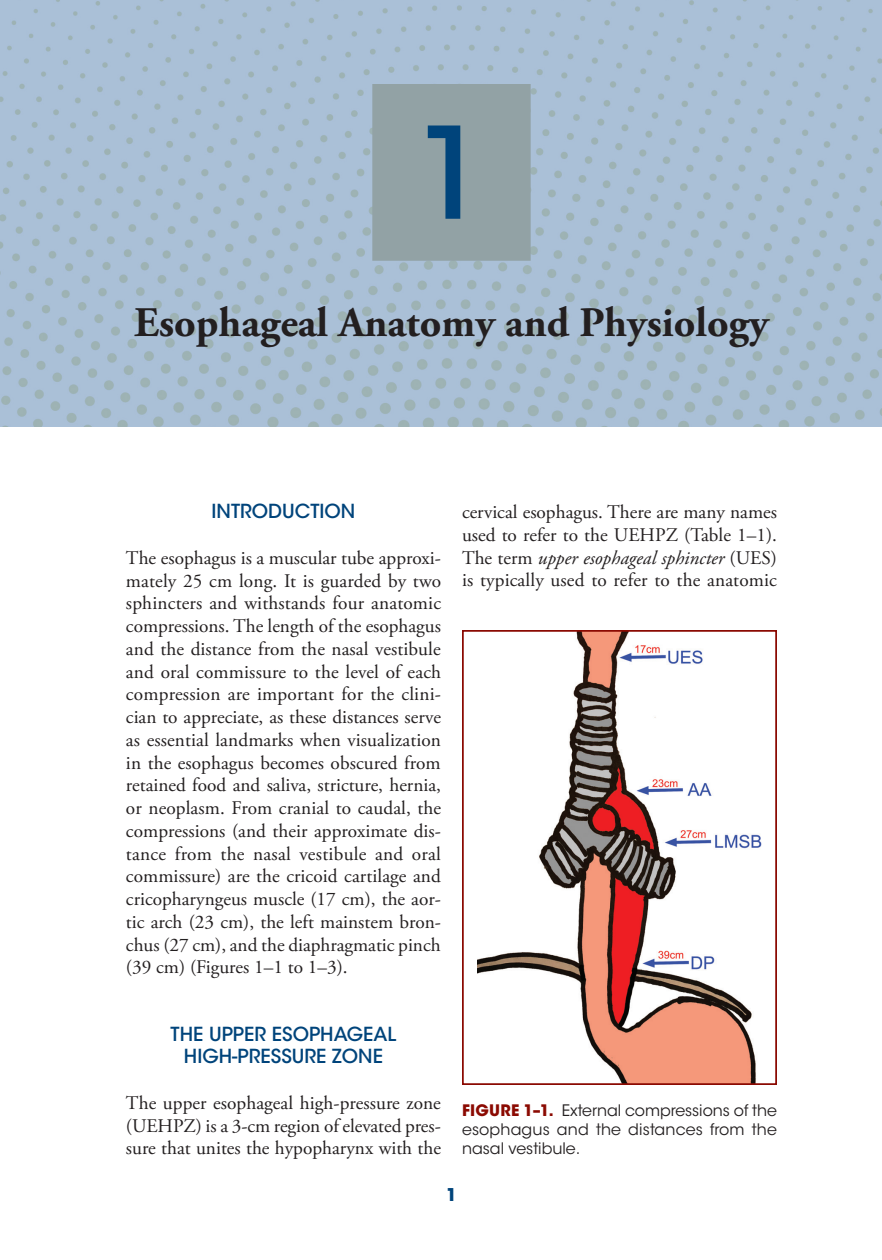
<style>
.page{position:relative;width:882px;height:1260px;background:#fff}
.page>*{position:absolute;margin:0;border:0;box-sizing:border-box;transform-origin:0 0}
.t1{font:500 126px "ITC Avant Garde Std";color:#00447b}
.t2{font:700 42px "Adobe Garamond Pro";color:#231f20}
.t3{font:19.25px/22.8px "Adobe Garamond Pro";color:#231f20;text-align:justify}
.t4{font:500 19.25px/22.8px "ITC Avant Garde Std";color:#00447b}
.t5{font:700 17.5px "ITC Avant Garde Std";color:#00447b}
.t6{font:15.75px/19.2px "ITC Avant Garde Std";color:#231f20;text-align:justify}
.s1{font-style:italic}
.s2{font-weight:700;color:#8b0a02}
</style>
<div class="page">
<img style="left:0;top:0;width:882px;height:427px">
<div style="left:372px;top:84px;width:159px;height:177px;background:#92a2a5"></div>
<img style="left:478px;top:633px;width:283px;height:449px">
<div style="left:462px;top:630px;width:315px;height:455px;border:2px solid #8b0a02"></div>
<h1 class="t1" style="left:414px;top:95px;width:76px">1</h1>
<h2 class="t2" style="left:134px;top:298px;width:636px">Esophageal Anatomy and Physiology</h2>
<p class="t4" style="left:212px;top:500px;width:69px">INTRODUCTI</p>
<p class="t4" style="left:325px;top:500px;width:30px">ON</p>
<p class="t3" style="left:126px;top:547px;width:317px">The esophagus is a muscular tube approxi&shy;mately 25 cm long. It is guarded by two sphincters and withstands four anatomic compressions. The length of the esophagus and the distance from the nasal vestibule and oral commissure to the level of each compression are important for the clini&shy;cian to appreciate, as these distances serve as essential landmarks when visualization in the esophagus becomes obscured from retained food and saliva, stricture, hernia, or neoplasm. From cranial to caudal, the compressions (and their approximate dis&shy;tance from the nasal vestibule and oral commissure) are the cricoid cartilage and cricopharyngeus muscle (17 cm), the aor&shy;tic arch (23 cm), the left mainstem bron&shy;chus (27 cm), and the diaphragmatic pinch (39 cm) (Figures 1–1 to 1–3).</p>
<p class="t3" style="left:462px;top:501px;width:317px">cervical esophagus. There are many names used to refer to the UEHPZ (Table 1–1).<br>The term <span class="s1">upper esophageal sphincter</span> (UES) is typically used to refer to the anatomic</p>
<p class="t4" style="left:184px;top:1022px;width:214px;text-indent:-13px">THE UPPE R ESOPHAGEAL<br>HIGH-PRESSURE ZONE</p>
<p class="t3" style="left:126px;top:1092px;width:317px">The upper esophageal high-pressure zone (UEHPZ) is a 3-cm region of elevated pres&shy;sure that unites the hypopharynx with the</p>
<p class="t6" style="left:462px;top:1101px;width:317px"><span class="s2">FIGURE 1–1.</span> External compressions of the esophagus and the distances from the nasal vestibule.</p>
<p class="t5" style="left:446px;top:1183px;width:12px">1</p>
</div>
